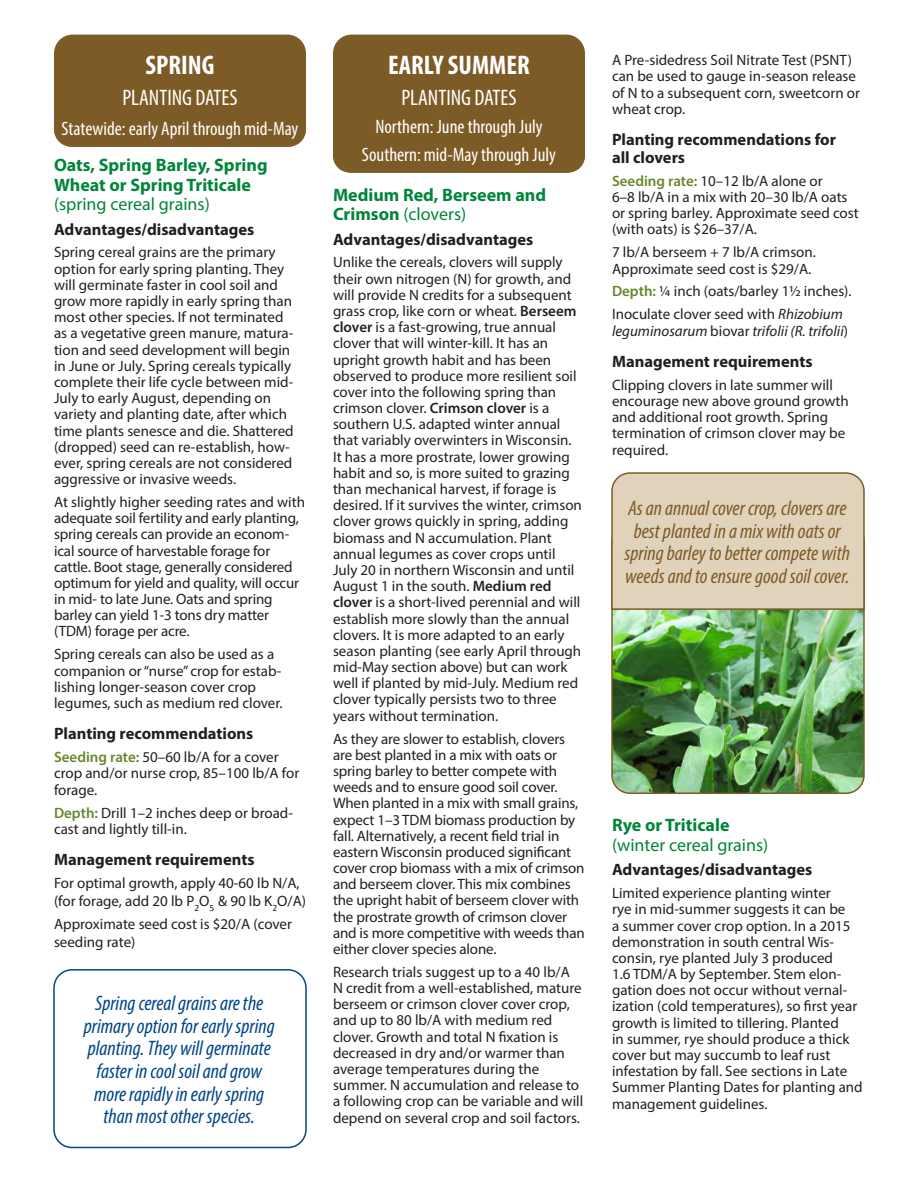
<style>
.page{position:relative;width:918px;height:1188px;background:#fff}
.page>*{position:absolute;margin:0;border:0;box-sizing:border-box;transform-origin:0 0}
.H2_Subhead{font:700 condensed 27px "Myriad Pro";color:#fff}
.t1{font:condensed 22.5px "Myriad Pro";color:#fff}
.P_pull_quote{font:italic condensed 21px/22.6px "Myriad Pro";color:#01468a;text-align:center}
.P_pull_quote-2{font:italic condensed 21px/22.6px "Myriad Pro";color:#7d5b27;text-align:center}
.t2{font:condensed 19.5px "Myriad Pro";color:#fff}
.H4_Subhead{font:700 18px/19.4px "Myriad Pro";color:#008539}
.H4_Subhead-2{font:18px/19.4px "Myriad Pro";color:#008539}
.H5_Subhead{font:700 16.5px/17.9px "Myriad Pro";color:#231f20}
.P_BodyText_1{font:15px/16.2px "Myriad Pro";color:#231f20}
.P_BodyText_1-2{font:italic 15px/16.2px "Myriad Pro";color:#231f20}
.s1{font-weight:400}
.s2{font-weight:600;color:#67872d}
.s3{font-weight:600}
.s4{font-style:normal}
.s5{font-weight:700}
</style>
<div class="page">
<div style="left:334px;top:35px;width:250px;height:137px;background:#7d5b27;border-radius:18px"></div>
<div style="left:333px;top:35px;width:252px;height:138px;border:2px solid #7d5b27;border-radius:18px"></div>
<div style="left:55px;top:35px;width:250px;height:111px;background:#7d5b27;border-radius:18px"></div>
<div style="left:54px;top:35px;width:252px;height:112px;border:2px solid #7d5b27;border-radius:18px"></div>
<div style="left:54px;top:47px;width:252px;height:41px;background:#7d5b27;border-radius:20px"></div>
<div style="left:54px;top:82px;width:252px;height:36px;background:#7d5b27;border-radius:18px"></div>
<div style="left:54px;top:112px;width:252px;height:35px;background:#7d5b27;border-radius:17px"></div>
<div style="left:333px;top:47px;width:252px;height:41px;background:#7d5b27;border-radius:20px"></div>
<div style="left:333px;top:82px;width:252px;height:36px;background:#7d5b27;border-radius:18px"></div>
<div style="left:333px;top:112px;width:252px;height:33px;background:#7d5b27;border-radius:16px"></div>
<div style="left:333px;top:139px;width:252px;height:33px;background:#7d5b27;border-radius:16px"></div>
<div style="left:53px;top:969px;width:254px;height:179px;border:2px solid #01468a;border-radius:18px"></div>
<img style="left:614px;top:611px;width:248px;height:180px">
<div style="left:611px;top:522px;width:254px;height:272px;border:2px solid #7d5b27;border-radius:18px"></div>
<div style="left:611px;top:472px;width:254px;height:139px;background:#e1d2bc"></div>
<p class="H2_Subhead" style="left:145px;top:48px;width:71px">SPRING</p>
<p class="t1" style="left:122px;top:84px;width:117px">PLANTING DATES</p>
<p class="t2" style="left:62px;top:116px;width:238px">Statewide: early April through mid-May</p>
<p class="H4_Subhead" style="left:54px;top:155px;width:215px">Oats, Spring Barley, Spring<br>Wheat or Spring Triticale <span class="s1">(spring cereal grains)</span></p>
<p class="H5_Subhead" style="left:54px;top:220px;width:202px">Advantages/disadvantages</p>
<p class="P_BodyText_1" style="left:54px;top:244px;width:241px">Spring cereal grains are the primary option for early spring planting. They will germinate faster in cool soil and grow more rapidly in early spring than most other species. If not terminated as a vegetative green manure, matura&shy;tion and seed development will begin in June or July. Spring cereals typically complete their life cycle between mid-July to early August, depending on variety and planting date, after which time plants senesce and die. Shattered (dropped) seed can re-establish, how&shy;ever, spring cereals are not considered aggressive or invasive weeds.</p>
<p class="P_BodyText_1" style="left:54px;top:494px;width:253px">At slightly higher seeding rates and with adequate soil fertility and early planting, spring cereals can provide an econom&shy;ical source of harvestable forage for cattle. Boot stage, generally considered optimum for yield and quality, will occur in mid- to late June. Oats and spring barley can yield 1-3 tons dry matter (TDM) forage per acre.</p>
<p class="P_BodyText_1" style="left:54px;top:646px;width:230px">Spring cereals can also be used as a companion or “nurse” crop for estab&shy;lishing longer-season cover crop legumes, such as medium red clover.</p>
<p class="H5_Subhead" style="left:54px;top:724px;width:201px">Planting recommendations</p>
<p class="P_BodyText_1" style="left:54px;top:749px;width:247px"><span class="s2">Seeding rate:</span> 50–60 lb/A for a cover crop and/or nurse crop, 85–100 lb/A for forage.</p>
<p class="P_BodyText_1" style="left:54px;top:804px;width:240px"><span class="s2">Depth:</span> Drill 1–2 inches deep or broad&shy;cast and lightly till-in.</p>
<p class="H5_Subhead" style="left:54px;top:850px;width:202px">Management requirements</p>
<p class="P_BodyText_1" style="left:54px;top:874px;width:254px;line-height:17.9px">For optimal growth, apply 40-60 lb N/A, (for forage, add 20 lb P<sub>2</sub>O<sub>5</sub> &amp; 90 lb K<sub>2</sub>O/A)</p>
<p class="P_BodyText_1" style="left:54px;top:915px;width:239px;line-height:17.9px">Approximate seed cost is $20/A (cover seeding rate)</p>
<p class="P_pull_quote" style="left:84px;top:991px;width:192px">Spring cereal grains are the primary option for early spring planting. They will germinate faster in cool soil and grow more rapidly in early spring than most other species.</p>
<p class="H2_Subhead" style="left:388px;top:48px;width:143px">EARLY SUMMER</p>
<p class="t1" style="left:401px;top:84px;width:117px">PLANTING DATES</p>
<p class="t2" style="left:375px;top:115px;width:169px">Northern: June through July</p>
<p class="t2" style="left:362px;top:143px;width:196px">Southern: mid-May through July</p>
<p class="H4_Subhead" style="left:333px;top:184px;width:215px">Medium Red, Berseem and<br>Crimson <span class="s1">(clovers)</span></p>
<p class="H5_Subhead" style="left:333px;top:230px;width:202px">Advantages/disadvantages</p>
<p class="P_BodyText_1" style="left:333px;top:254px;width:250px">Unlike the cereals, clovers will supply their own nitrogen (N) for growth, and will provide N credits for a subsequent grass crop, like corn or wheat. <span class="s3">Berseem clover</span> is a fast-growing, true annual clover that will winter-kill. It has an upright growth habit and has been observed to produce more resilient soil cover into the following spring than crimson clover. <span class="s3">Crimson clover</span> is a southern U.S. adapted winter annual that variably overwinters in Wisconsin.<br>It has a more prostrate, lower growing habit and so, is more suited to grazing than mechanical harvest, if forage is desired. If it survives the winter, crimson clover grows quickly in spring, adding biomass and N accumulation. Plant annual legumes as cover crops until July 20 in northern Wisconsin and until August 1 in the south. <span class="s3">Medium red clover</span> is a short-lived perennial and will establish more slowly than the annual clovers. It is more adapted to an early season planting (see early April through mid-May section above) but can work well if planted by mid-July. Medium red clover typically persists two to three years without termination.</p>
<p class="P_BodyText_1" style="left:333px;top:730px;width:253px">As they are slower to establish, clovers are best planted in a mix with oats or spring barley to better compete with weeds and to ensure good soil cover.<br>When planted in a mix with small grains, expect 1–3 TDM biomass production by fall. Alternatively, a recent field trial in eastern Wisconsin produced significant cover crop biomass with a mix of crimson and berseem clover. This mix combines the upright habit of berseem clover with the prostrate growth of crimson clover and is more competitive with weeds than either clover species alone.</p>
<p class="P_BodyText_1" style="left:333px;top:964px;width:252px">Research trials suggest up to a 40 lb/A N credit from a well-established, mature berseem or crimson clover cover crop, and up to 80 lb/A with medium red clover. Growth and total N fixation is decreased in dry and/or warmer than average temperatures during the summer. N accumulation and release to a following crop can be variable and will depend on several crop and soil factors.</p>
<p class="P_BodyText_1" style="left:612px;top:52px;width:250px">A Pre-sidedress Soil Nitrate Test (PSNT) can be used to gauge in-season release of N to a subsequent corn, sweetcorn or wheat crop.</p>
<p class="H5_Subhead" style="left:612px;top:130px;width:225px">Planting recommendations for all clovers</p>
<p class="P_BodyText_1" style="left:612px;top:172px;width:248px"><span class="s2">Seeding rate:</span> 10–12 lb/A alone or<br>6–8 lb/A in a mix with 20–30 lb/A oats or spring barley. Approximate seed cost (with oats) is $26–37/A.</p>
<p class="P_BodyText_1" style="left:612px;top:244px;width:205px">7 lb/A berseem + 7 lb/A crimson.<br>Approximate seed cost is $29/A.</p>
<p class="P_BodyText_1" style="left:612px;top:283px;width:241px"><span class="s2">Depth:</span> ¼ inch (oats/barley 11/2 inches).</p>
<p class="P_BodyText_1-2" style="left:612px;top:306px;width:238px"><span class="s4">Inoculate clover seed with</span> Rhizobium leguminosarum <span class="s4">biovar</span> trifolii (R. trifolii<span class="s4">)</span></p>
<p class="H5_Subhead" style="left:612px;top:352px;width:202px">Management requirements</p>
<p class="P_BodyText_1" style="left:612px;top:376px;width:238px">Clipping clovers in late summer will encourage new above ground growth and additional root growth. Spring termination of crimson clover may be required.</p>
<p class="P_pull_quote-2" style="left:625px;top:496px;width:227px">As an annual cover crop, clovers are best planted in a mix with oats or spring barley to better compete with weeds and to ensure good soil cover.</p>
<p class="H4_Subhead-2" style="left:612px;top:815px;width:158px"><span class="s5">Rye or Triticale </span>(winter cereal grains)</p>
<p class="H5_Subhead" style="left:612px;top:860px;width:202px">Advantages/disadvantages</p>
<p class="P_BodyText_1" style="left:612px;top:885px;width:252px">Limited experience planting winter<br>rye in mid-summer suggests it can be<br>a summer cover crop option. In a 2015 demonstration in south central Wis&shy;consin, rye planted July 3 produced<br>1.6 TDM/A by September. Stem elon&shy;gation does not occur without vernal&shy;ization (cold temperatures), so first year growth is limited to tillering. Planted<br>in summer, rye should produce a thick cover but may succumb to leaf rust infestation by fall. See sections in Late Summer Planting Dates for planting and management guidelines.</p>
</div>
